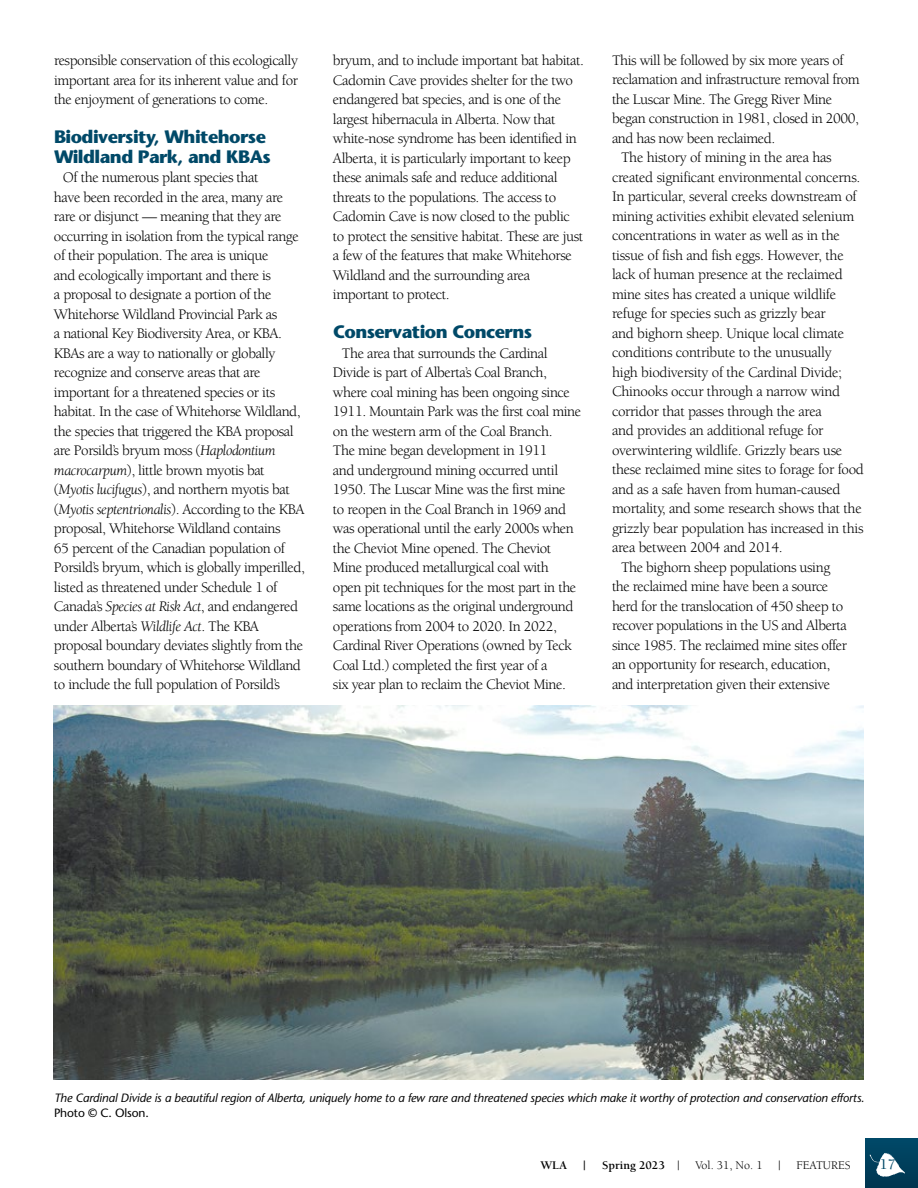
<style>
.page{position:relative;width:918px;height:1188px;background:#fff}
.page>*{position:absolute;margin:0;border:0;box-sizing:border-box;transform-origin:0 0}
.t1{font:700 18px/19.5px "Stone Sans";letter-spacing:-.03em;color:#004968}
.t2{font:15px/19.5px "Berkeley";letter-spacing:-.03em;color:#000}
.t3{font:500 15px "Berkeley";color:#004968}
.t4{font:italic 12px "Stone Sans";letter-spacing:-.01em;color:#000}
.t5{font:12px "Berkeley";color:#000}
.t6{font:700 12px "Berkeley";color:#000}
.t7{font:12px "Stone Sans";letter-spacing:-.01em;color:#000}
.s1{font-style:italic}
.s2{font-weight:400}
</style>
<div class="page">
<div style="left:865px;top:1139px;width:53px;height:49px;background:linear-gradient(to right,#00405c,#003f5c)"></div>
<svg style="left:870px;top:1153px;width:35px;height:24px"></svg>
<img style="left:54px;top:706px;width:810px;height:373px">
<p class="t2" style="left:54px;top:51px;width:246px;text-align:justify">responsible conservation of this ecologically important area for its inherent value and for the enjoyment of generations to come.</p>
<p class="t1" style="left:54px;top:127px;width:218px">Biodiversity, Whitehorse<br>Wildland Park, and KBAs</p>
<p class="t2" style="left:54px;top:168px;width:253px;text-indent:9px">Of the numerous plant species that<br>have been recorded in the area, many are rare or disjunct — meaning that they are occurring in isolation from the typical range of their population. The area is unique<br>and ecologically important and there is<br>a proposal to designate a portion of the Whitehorse Wildland Provincial Park as<br>a national Key Biodiversity Area, or KBA.<br>KBAs are a way to nationally or globally recognize and conserve areas that are important for a threatened species or its habitat. In the case of Whitehorse Wildland, the species that triggered the KBA proposal are Porsild’s bryum moss (<span class="s1">Haplodontium macrocarpum</span>), little brown myotis bat (<span class="s1">Myotis lucifugus</span>), and northern myotis bat (<span class="s1">Myotis septentrionalis</span>). According to the KBA proposal, Whitehorse Wildland contains<br>65 percent of the Canadian population of Porsild’s bryum, which is globally imperilled, listed as threatened under Schedule 1 of Canada’s <span class="s1">Species at Risk Act</span>, and endangered under Alberta’s <span class="s1">Wildlife Act</span>. The KBA proposal boundary deviates slightly from the southern boundary of Whitehorse Wildland to include the full population of Porsild’s</p>
<p class="t2" style="left:333px;top:51px;width:253px">bryum, and to include important bat habitat.<br>Cadomin Cave provides shelter for the two endangered bat species, and is one of the largest hibernacula in Alberta. Now that white-nose syndrome has been identified in Alberta, it is particularly important to keep these animals safe and reduce additional threats to the populations. The access to Cadomin Cave is now closed to the public to protect the sensitive habitat. These are just a few of the features that make Whitehorse Wildland and the surrounding area important to protect.</p>
<p class="t1" style="left:333px;top:322px;width:201px">Conservation Concerns</p>
<p class="t2" style="left:333px;top:344px;width:250px;text-indent:9px">The area that surrounds the Cardinal Divide is part of Alberta’s Coal Branch, where coal mining has been ongoing since 1911. Mountain Park was the first coal mine on the western arm of the Coal Branch.<br>The mine began development in 1911<br>and underground mining occurred until 1950. The Luscar Mine was the first mine<br>to reopen in the Coal Branch in 1969 and was operational until the early 2000s when the Cheviot Mine opened. The Cheviot Mine produced metallurgical coal with open pit techniques for the most part in the same locations as the original underground operations from 2004 to 2020. In 2022, Cardinal River Operations (owned by Teck Coal Ltd.) completed the first year of a<br>six year plan to reclaim the Cheviot Mine.</p>
<p class="t2" style="left:612px;top:51px;width:233px">This will be followed by six more years of</p>
<p class="t2" style="left:612px;top:70px;width:249px">reclamation and infrastructure removal from</p>
<p class="t2" style="left:612px;top:90px;width:222px">the Luscar Mine. The Gregg River Mine</p>
<p class="t2" style="left:612px;top:109px;width:249px">began construction in 1981, closed in 2000,</p>
<p class="t2" style="left:612px;top:129px;width:165px">and has now been reclaimed.</p>
<p class="t2" style="left:621px;top:148px;width:212px">The history of mining in the area has</p>
<p class="t2" style="left:612px;top:168px;width:250px">created significant environmental concerns.</p>
<p class="t2" style="left:612px;top:187px;width:246px">In particular, several creeks downstream of</p>
<p class="t2" style="left:612px;top:207px;width:244px">mining activities exhibit elevated selenium</p>
<p class="t2" style="left:612px;top:226px;width:229px">concentrations in water as well as in the</p>
<p class="t2" style="left:612px;top:246px;width:233px">tissue of fish and fish eggs. However, the</p>
<p class="t2" style="left:612px;top:265px;width:233px">lack of human presence at the reclaimed</p>
<p class="t2" style="left:612px;top:285px;width:226px">mine sites has created a unique wildlife</p>
<p class="t2" style="left:612px;top:304px;width:215px">refuge for species such as grizzly bear</p>
<p class="t2" style="left:612px;top:324px;width:234px">and bighorn sheep. Unique local climate</p>
<p class="t2" style="left:612px;top:343px;width:221px">conditions contribute to the unusually</p>
<p class="t2" style="left:612px;top:363px;width:232px">high biodiversity of the Cardinal Divide;</p>
<p class="t2" style="left:612px;top:382px;width:230px">Chinooks occur through a narrow wind</p>
<p class="t2" style="left:612px;top:402px;width:211px">corridor that passes through the area</p>
<p class="t2" style="left:612px;top:421px;width:213px">and provides an additional refuge for</p>
<p class="t2" style="left:612px;top:441px;width:232px">overwintering wildlife. Grizzly bears use</p>
<p class="t2" style="left:612px;top:460px;width:254px">these reclaimed mine sites to forage for food</p>
<p class="t2" style="left:612px;top:480px;width:230px">and as a safe haven from human-caused</p>
<p class="t2" style="left:612px;top:499px;width:251px">mortality, and some research shows that the</p>
<p class="t2" style="left:612px;top:519px;width:253px">grizzly bear population has increased in this</p>
<p class="t2" style="left:612px;top:538px;width:172px">area between 2004 and 2014.</p>
<p class="t2" style="left:621px;top:558px;width:211px">The bighorn sheep populations using</p>
<p class="t2" style="left:612px;top:577px;width:218px">the reclaimed mine have been a source</p>
<p class="t2" style="left:612px;top:597px;width:233px">herd for the translocation of 450 sheep to</p>
<p class="t2" style="left:612px;top:616px;width:236px">recover populations in the US and Alberta</p>
<p class="t2" style="left:612px;top:636px;width:236px">since 1985. The reclaimed mine sites offer</p>
<p class="t2" style="left:612px;top:655px;width:220px">an opportunity for research, education,</p>
<p class="t2" style="left:612px;top:675px;width:220px">and interpretation given their extensive</p>
<p class="t4" style="left:54px;top:1091px;width:812px">The Cardinal Divide is a beautiful region of Alberta, uniquely home to a few rare and threatened species which make it worthy of protection and conservation efforts.</p>
<p class="t7" style="left:54px;top:1106px;width:96px">Photo © C. Olson.</p>
<p class="t6" style="left:541px;top:1159px;width:28px">WLA</p>
<p class="t6" style="left:583px;top:1159px;width:4px">|</p>
<p class="t6" style="left:602px;top:1159px;width:79px">Spring 2023 <span class="s2">|</span></p>
<p class="t5" style="left:695px;top:1159px;width:69px">Vol. 31, No. 1</p>
<p class="t5" style="left:778px;top:1159px;width:4px">|</p>
<p class="t5" style="left:796px;top:1159px;width:56px">FEATURES</p>
<p class="t3" style="left:880px;top:1157px;width:17px">1 7A</p>
</div>
